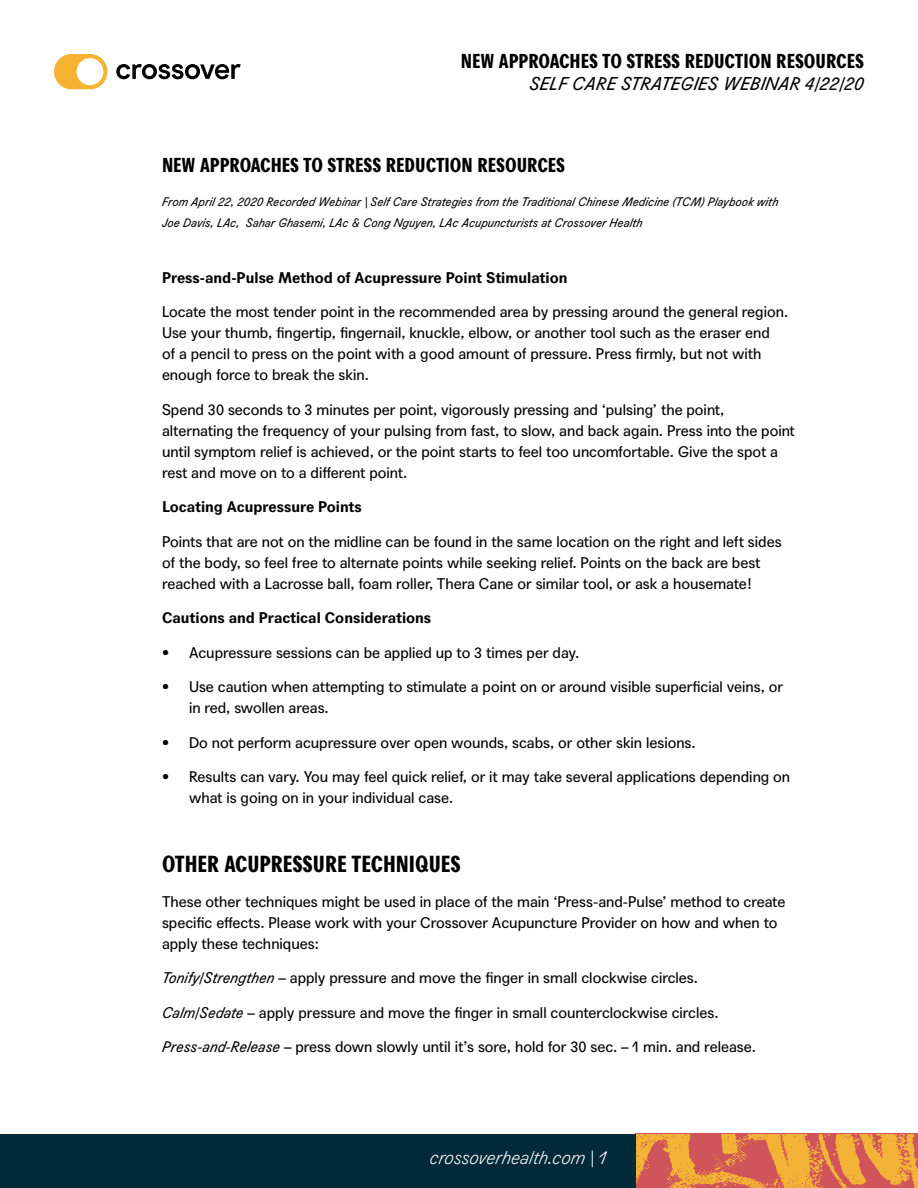
<style>
.page{position:relative;width:918px;height:1188px;background:#fff}
.page>*{position:absolute;margin:0;border:0;box-sizing:border-box;transform-origin:0 0}
.t1{font:22.5px "Agipo Bold Cond";color:#000}
.t2{font:19.5px "Agipo Bold Cond";color:#000}
.t3{font:italic 18px "Agipo";color:#000}
.t4{font:italic 300 18px "Agipo";color:#fff}
.t5{font:15px/21px "Agipo";color:#000}
.t6{font:700 15px "Agipo";color:#000}
.t7{font:italic 12px/21px "Agipo";color:#000}
.s1{font-style:italic}
</style>
<div class="page">
<svg style="left:54px;top:54px;width:53px;height:35px"></svg>
<svg style="left:116px;top:64px;width:125px;height:15px"></svg>
<svg style="left:635px;top:1134px;width:283px;height:54px;background:#e08447"></svg>
<div style="left:0;top:1134px;width:635px;height:54px;background:#00293a"></div>
<h2 class="t2" style="left:461px;top:46px;width:405px">NEW APPROACHES TO STRESS REDUCTION RESOURCES</h2>
<p class="t3" style="left:529px;top:70px;width:336px">SELF CARE STRATEGIES WEBINAR 4/22/20</p>
<h2 class="t2" style="left:162px;top:150px;width:405px">NEW APPROACHES TO STRESS REDUCTION RESOURCES</h2>
<p class="t7" style="left:162px;top:190px;width:618px">From April 22, 2020 Recorded Webinar | Self Care Strategies from the Traditional Chinese Medicine (TCM) Playbook with<br>Joe Davis, LAc, Sahar Ghasemi, LAc &amp; Cong Nguyen, LAc Acupuncturists at Crossover Health</p>
<p class="t6" style="left:162px;top:266px;width:407px">Press-and-Pulse Method of Acupressure Point Stimulation</p>
<p class="t5" style="left:162px;top:300px;width:628px">Locate the most tender point in the recommended area by pressing around the general region.<br>Use your thumb, fingertip, fingernail, knuckle, elbow, or another tool such as the eraser end<br>of a pencil to press on the point with a good amount of pressure. Press firmly, but not with enough force to break the skin.</p>
<p class="t5" style="left:162px;top:398px;width:634px">Spend 30 seconds to 3 minutes per point, vigorously pressing and ‘pulsing’ the point, alternating the frequency of your pulsing from fast, to slow, and back again. Press into the point until symptom relief is achieved, or the point starts to feel too uncomfortable. Give the spot a rest and move on to a different point.</p>
<p class="t6" style="left:162px;top:495px;width:201px">Locating Acupressure Points</p>
<p class="t5" style="left:162px;top:530px;width:621px">Points that are not on the midline can be found in the same location on the right and left sides of the body, so feel free to alternate points while seeking relief. Points on the back are best reached with a Lacrosse ball, foam roller, Thera Cane or similar tool, or ask a housemate!</p>
<p class="t6" style="left:162px;top:606px;width:271px">Cautions and Practical Considerations</p>
<p class="t5" style="left:162px;top:641px;width:419px">• Acupressure sessions can be applied up to 3 times per day.</p>
<p class="t5" style="left:189px;top:675px;width:596px;text-indent:-27px">• Use caution when attempting to stimulate a point on or around visible superficial veins, or in red, swollen areas.</p>
<p class="t5" style="left:162px;top:731px;width:535px">• Do not perform acupressure over open wounds, scabs, or other skin lesions.</p>
<p class="t5" style="left:189px;top:765px;width:603px;text-indent:-27px">• Results can vary. You may feel quick relief, or it may take several applications depending on what is going on in your individual case.</p>
<h1 class="t1" style="left:162px;top:847px;width:300px">OTHER ACUPRESSURE TECHNIQUES</h1>
<p class="t5" style="left:162px;top:890px;width:625px">These other techniques might be used in place of the main ‘Press-and-Pulse’ method to create specific effects. Please work with your Crossover Acupuncture Provider on how and when to apply these techniques:</p>
<p class="t5" style="left:162px;top:966px;width:538px"><span class="s1">Tonify/Strengthen</span> – apply pressure and move the finger in small clockwise circles.</p>
<p class="t5" style="left:162px;top:1001px;width:558px"><span class="s1">Calm/Sedate</span> – apply pressure and move the finger in small counterclockwise circles.</p>
<p class="t5" style="left:162px;top:1035px;width:595px"><span class="s1">Press-and-Release</span> – press down slowly until it’s sore, hold for 30 sec. – 1 min. and release.</p>
<p class="t4" style="left:430px;top:1144px;width:178px">crossoverhealth.com | 1</p>
</div>
